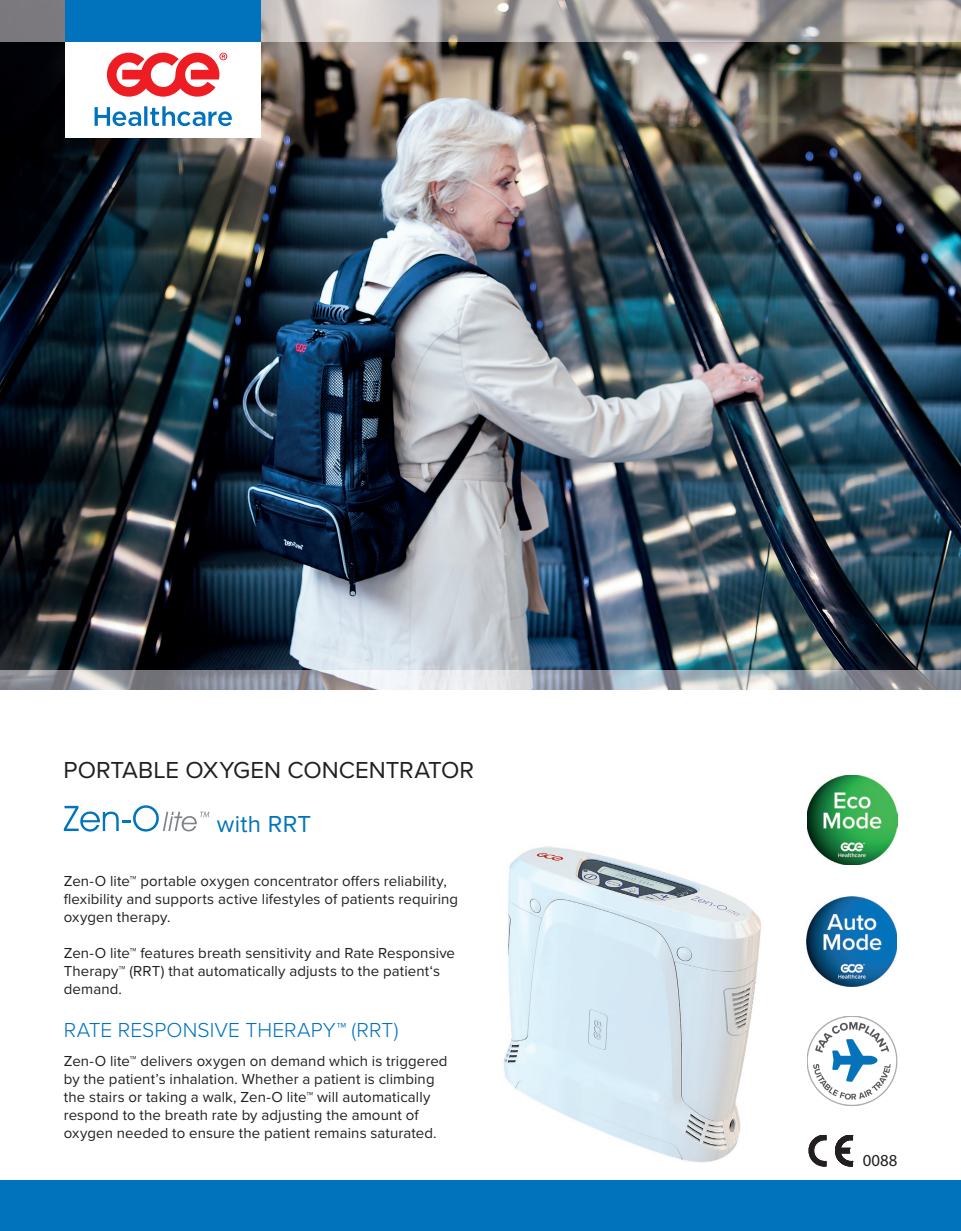
<style>
.page{position:relative;width:961px;height:1231px;background:#fff}
.page>*{position:absolute;margin:0;border:0;box-sizing:border-box;transform-origin:0 0}
.t1{font:24px "Proxima Nova";color:#231f20}
.t2{font:24px "Proxima Nova";letter-spacing:.01em;color:#0073bc}
.t3{font:300 21px "Proxima Nova";letter-spacing:.005em;color:#0073bc}
.t4{font:16.8px "Myriad Pro";color:#231f20}
.t5{font:15px/18px "Proxima Nova";letter-spacing:.005em;color:#231f20}
</style>
<div class="page">
<div style="left:0;top:1180px;width:961px;height:51px;background:#0073bc"></div>
<img style="left:0;top:0;width:961px;height:689px">
<div style="left:65px;top:41px;width:195px;height:96px;background:#fff"></div>
<svg style="left:95px;top:106px;width:137px;height:20px"></svg>
<svg style="left:107px;top:53px;width:120px;height:44px"></svg>
<div style="left:65px;top:0;width:195px;height:41px;background:#0073bc"></div>
<svg style="left:809px;top:1135px;width:43px;height:31px"></svg>
<img style="left:503px;top:846px;width:259px;height:317px">
<img style="left:807px;top:775px;width:90px;height:89px">
<img style="left:807px;top:1017px;width:90px;height:88px">
<img style="left:806px;top:896px;width:90px;height:90px">
<svg style="left:64px;top:805px;width:145px;height:26px"></svg>
<h1 class="t1" style="left:63px;top:751px;width:412px">PORTABLE OXYGEN CONCENTRATOR</h1>
<h1 class="t2" style="left:217px;top:805px;width:96px">with RRT</h1>
<p class="t5" style="left:64px;top:871px;width:396px">Zen-O lite™ portable oxygen concentrator offers reliability, flexibility and supports active lifestyles of patients requiring oxygen therapy.</p>
<p class="t5" style="left:64px;top:943px;width:393px">Zen-O lite™ features breath sensitivity and Rate Responsive<br>Therapy™ (RRT) that automatically adjusts to the patient‘s demand.</p>
<h2 class="t3" style="left:64px;top:1014px;width:336px">RATE RESPONSIVE THERAPY™ (RRT)</h2>
<p class="t5" style="left:64px;top:1051px;width:385px">Zen-O lite™ delivers oxygen on demand which is triggered by the patient’s inhalation. Whether a patient is climbing the stairs or taking a walk, Zen-O lite™ will automatically respond to the breath rate by adjusting the amount of oxygen needed to ensure the patient remains saturated.</p>
<p class="t4" style="left:862px;top:1150px;width:36px">0088</p>
</div>
